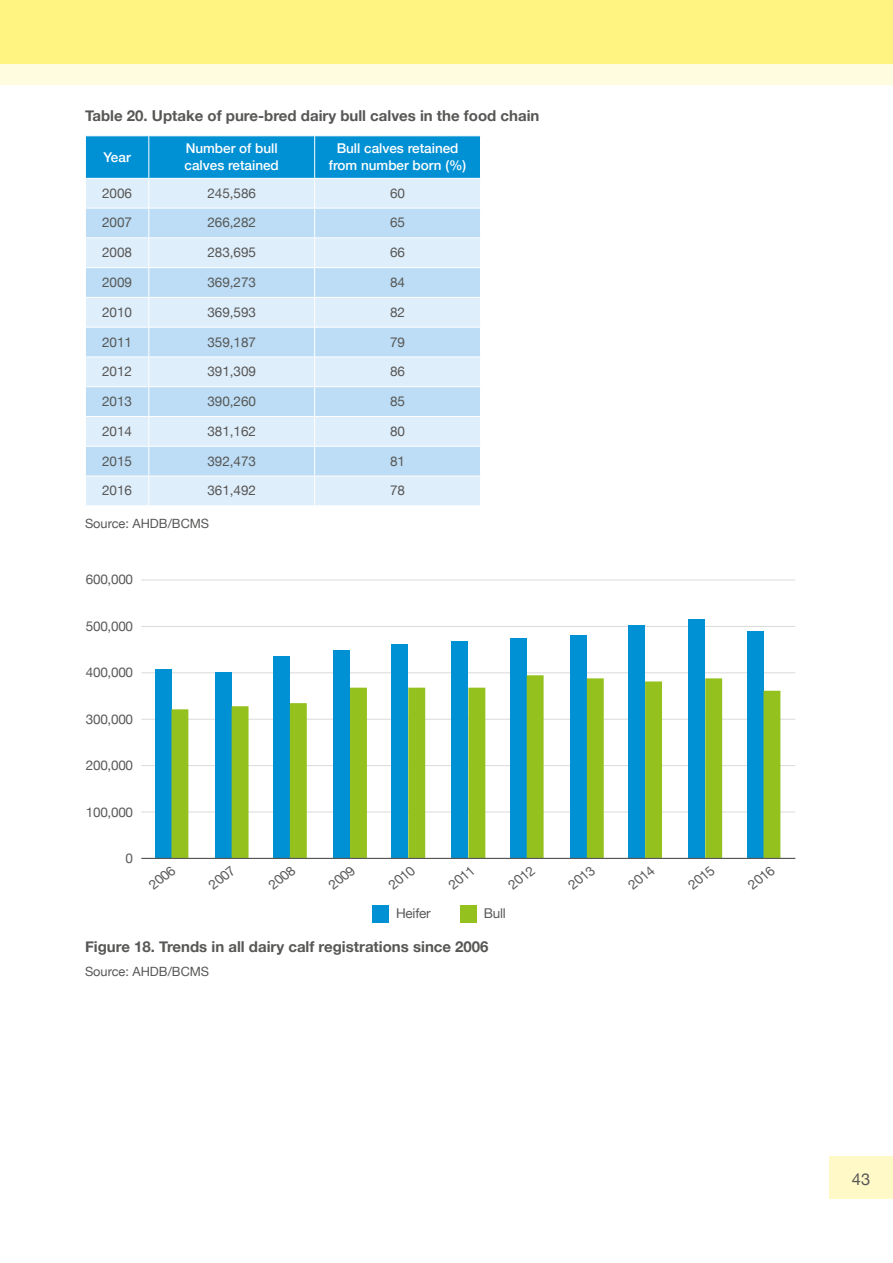
<style>
.page{position:relative;width:893px;height:1263px;background:#fff}
.page>*{position:absolute;margin:0;border:0;box-sizing:border-box;transform-origin:0 0}
.t1{font:16.5px "Helvetica Neue";color:#575756}
.CHAWG_TABLE_REFS{font:700 15px "Helvetica Neue";color:#575756}
.TABLE_TEXT_BODY{font:13.5px "Helvetica Neue";color:#575756}
.t2{font:13.5px "Helvetica Neue";letter-spacing:-.02em;color:#5b5a5a}
.TABLE_TEXT_TITLE{font:500 13.5px/16.5px "Helvetica Neue";color:#fff}
.CHAWG_FOOTNOTES{font:12.75px "Helvetica Neue";color:#575756}
</style>
<div class="page">
<div style="left:0;top:64px;width:893px;height:21px;background:#fffcdf"></div>
<div style="left:0;top:0;width:893px;height:64px;background:#fff482"></div>
<div style="left:829px;top:1157px;width:64px;height:42px;background:#fff9c7"></div>
<svg style="left:85px;top:136px;width:396px;height:369px;background:#bfe0f5"></svg>
<hr style="left:141px;top:672px;width:654px;height:1px;background:#dadada">
<hr style="left:141px;top:579px;width:654px;height:1px;background:#dadada">
<hr style="left:141px;top:626px;width:654px;height:1px;background:#dadada">
<hr style="left:141px;top:719px;width:654px;height:1px;background:#dadada">
<hr style="left:141px;top:765px;width:654px;height:1px;background:#dadada">
<hr style="left:141px;top:811px;width:654px;height:1px;background:#dadada">
<div style="left:747px;top:632px;width:16px;height:226px;background:#0090d4"></div>
<div style="left:688px;top:619px;width:17px;height:239px;background:#0090d4"></div>
<div style="left:628px;top:626px;width:17px;height:232px;background:#0090d4"></div>
<div style="left:570px;top:635px;width:17px;height:223px;background:#0090d4"></div>
<div style="left:510px;top:638px;width:17px;height:220px;background:#0090d4"></div>
<div style="left:451px;top:641px;width:17px;height:217px;background:#0090d4"></div>
<div style="left:391px;top:644px;width:17px;height:214px;background:#0090d4"></div>
<div style="left:333px;top:650px;width:17px;height:208px;background:#0090d4"></div>
<div style="left:273px;top:657px;width:17px;height:201px;background:#0090d4"></div>
<div style="left:155px;top:669px;width:16px;height:189px;background:#0090d4"></div>
<svg style="left:171px;top:675px;width:609px;height:183px"></svg>
<hr style="left:141px;top:858px;width:654px;height:1px;background:#575756">
<div style="left:372px;top:905px;width:17px;height:17px;background:#0090d4"></div>
<div style="left:460px;top:905px;width:17px;height:17px;background:#95c11f"></div>
<p class="CHAWG_TABLE_REFS" style="left:85px;top:104px;width:456px">Table 20. Uptake of pure-bred dairy bull calves in the food chain</p>
<p class="TABLE_TEXT_TITLE" style="left:103px;top:148px;width:29px">Year</p>
<p class="TABLE_TEXT_TITLE" style="left:185px;top:139px;width:96px">Number of bull calves retained</p>
<p class="TABLE_TEXT_TITLE" style="left:329px;top:139px;width:139px;text-align:center">Bull calves retained from number born (%)</p>
<p class="TABLE_TEXT_BODY" style="left:102px;top:183px;width:32px">2006</p>
<p class="TABLE_TEXT_BODY" style="left:207px;top:183px;width:50px">245,586</p>
<p class="TABLE_TEXT_BODY" style="left:390px;top:183px;width:17px">60</p>
<p class="TABLE_TEXT_BODY" style="left:102px;top:213px;width:32px">2007</p>
<p class="TABLE_TEXT_BODY" style="left:207px;top:213px;width:50px">266,282</p>
<p class="TABLE_TEXT_BODY" style="left:390px;top:213px;width:17px">65</p>
<p class="TABLE_TEXT_BODY" style="left:102px;top:243px;width:32px">2008</p>
<p class="TABLE_TEXT_BODY" style="left:207px;top:243px;width:50px">283,695</p>
<p class="TABLE_TEXT_BODY" style="left:390px;top:243px;width:17px">66</p>
<p class="TABLE_TEXT_BODY" style="left:102px;top:272px;width:32px">2009</p>
<p class="TABLE_TEXT_BODY" style="left:207px;top:272px;width:50px">369,273</p>
<p class="TABLE_TEXT_BODY" style="left:390px;top:272px;width:17px">84</p>
<p class="TABLE_TEXT_BODY" style="left:102px;top:302px;width:32px">2010</p>
<p class="TABLE_TEXT_BODY" style="left:207px;top:302px;width:50px">369,593</p>
<p class="TABLE_TEXT_BODY" style="left:390px;top:302px;width:17px">82</p>
<p class="TABLE_TEXT_BODY" style="left:102px;top:332px;width:32px">2011</p>
<p class="TABLE_TEXT_BODY" style="left:207px;top:332px;width:50px">359,187</p>
<p class="TABLE_TEXT_BODY" style="left:390px;top:332px;width:17px">79</p>
<p class="TABLE_TEXT_BODY" style="left:102px;top:362px;width:32px">2012</p>
<p class="TABLE_TEXT_BODY" style="left:207px;top:362px;width:50px">391,309</p>
<p class="TABLE_TEXT_BODY" style="left:390px;top:362px;width:17px">86</p>
<p class="TABLE_TEXT_BODY" style="left:102px;top:391px;width:32px">2013</p>
<p class="TABLE_TEXT_BODY" style="left:207px;top:391px;width:50px">390,260</p>
<p class="TABLE_TEXT_BODY" style="left:390px;top:391px;width:17px">85</p>
<p class="TABLE_TEXT_BODY" style="left:102px;top:421px;width:32px">2014</p>
<p class="TABLE_TEXT_BODY" style="left:207px;top:421px;width:50px">381,162</p>
<p class="TABLE_TEXT_BODY" style="left:390px;top:421px;width:17px">80</p>
<p class="TABLE_TEXT_BODY" style="left:102px;top:451px;width:32px">2015</p>
<p class="TABLE_TEXT_BODY" style="left:207px;top:451px;width:50px">392,473</p>
<p class="TABLE_TEXT_BODY" style="left:390px;top:451px;width:17px">81</p>
<p class="TABLE_TEXT_BODY" style="left:102px;top:481px;width:32px">2016</p>
<p class="TABLE_TEXT_BODY" style="left:207px;top:481px;width:50px">361,492</p>
<p class="TABLE_TEXT_BODY" style="left:390px;top:481px;width:17px">78</p>
<p class="CHAWG_FOOTNOTES" style="left:85px;top:514px;width:126px">Source: AHDB/BCMS</p>
<p class="t2" style="left:86px;top:570px;width:49px">600,000</p>
<p class="t2" style="left:86px;top:616px;width:49px">500,000</p>
<p class="t2" style="left:86px;top:663px;width:49px">400,000</p>
<p class="t2" style="left:86px;top:709px;width:49px">300,000</p>
<p class="t2" style="left:86px;top:756px;width:49px">200,000</p>
<p class="t2" style="left:86px;top:802px;width:49px">100,000</p>
<p class="t2" style="left:126px;top:849px;width:9px">0</p>
<p class="t2" style="left:145px;top:878px;width:31px;rotate:-38deg">2006</p>
<p class="t2" style="left:205px;top:878px;width:31px;rotate:-38deg">2007</p>
<p class="t2" style="left:265px;top:878px;width:31px;rotate:-38deg">2008</p>
<p class="t2" style="left:325px;top:878px;width:31px;rotate:-38deg">2009</p>
<p class="t2" style="left:384px;top:878px;width:31px;rotate:-38deg">2010</p>
<p class="t2" style="left:444px;top:878px;width:31px;rotate:-38deg">2011</p>
<p class="t2" style="left:504px;top:878px;width:31px;rotate:-38deg">2012</p>
<p class="t2" style="left:564px;top:878px;width:31px;rotate:-38deg">2013</p>
<p class="t2" style="left:624px;top:878px;width:31px;rotate:-38deg">2014</p>
<p class="t2" style="left:684px;top:878px;width:31px;rotate:-38deg">2015</p>
<p class="t2" style="left:744px;top:878px;width:31px;rotate:-38deg">2016</p>
<p class="t2" style="left:396px;top:904px;width:36px">Heifer</p>
<p class="t2" style="left:484px;top:904px;width:23px">Bull</p>
<p class="CHAWG_TABLE_REFS" style="left:85px;top:935px;width:405px">Figure 18. Trends in all dairy calf registrations since 2006</p>
<p class="CHAWG_FOOTNOTES" style="left:85px;top:962px;width:126px">Source: AHDB/BCMS</p>
<p class="t1" style="left:852px;top:1167px;width:20px">43</p>
</div>
